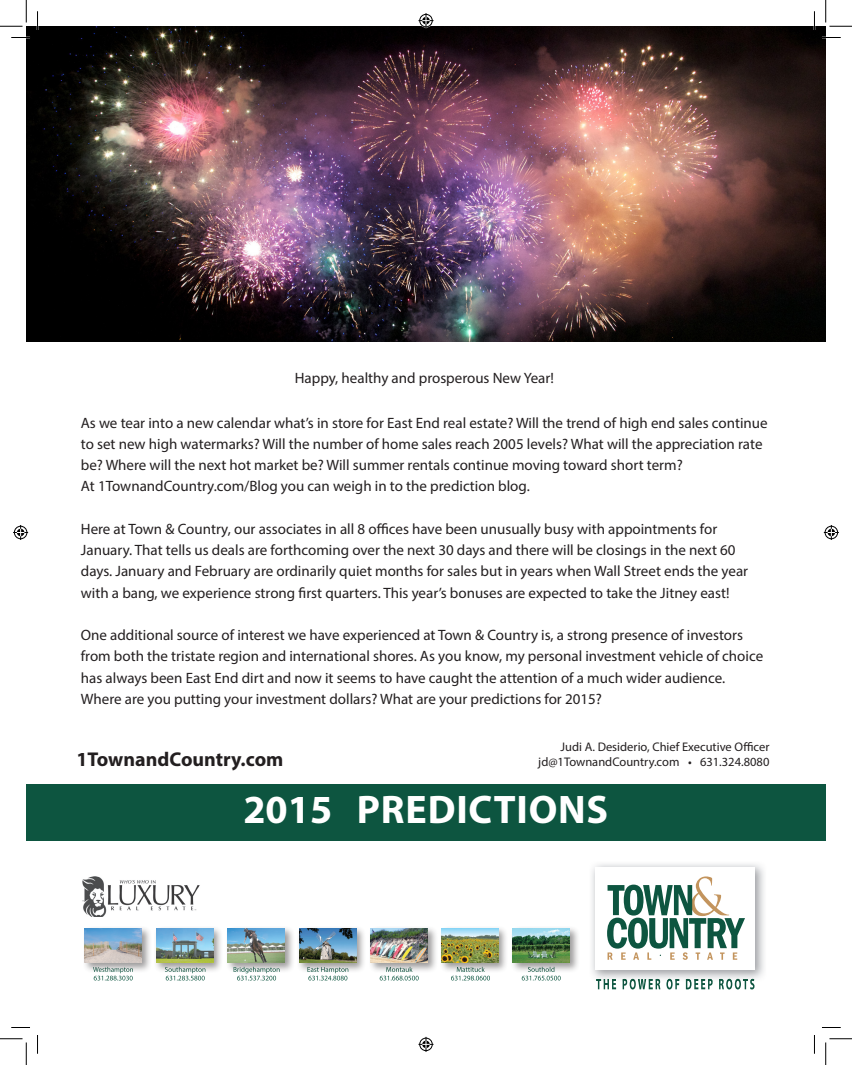
<style>
.page{position:relative;width:852px;height:1065px;background:#fff}
.page>*{position:absolute;margin:0;border:0;box-sizing:border-box;transform-origin:0 0}
.t1{font:700 40px "Myriad Pro";letter-spacing:.02em;color:#fff}
.t2{font:700 20px "Myriad Pro";color:#231f20}
.t3{font:15px/21.2px "Myriad Pro";color:#231f20}
.t4{font:12.5px "Myriad Pro";color:#231f20}
</style>
<div class="page">
<img style="left:82px;top:876px;width:118px;height:41px">
<div style="left:225px;top:926px;width:70px;height:47px;background:#231f20;opacity:.45"></div>
<img style="left:228px;top:928px;width:56px;height:35px">
<svg style="left:93px;top:973px;width:40px;height:7px"></svg>
<svg style="left:165px;top:973px;width:40px;height:7px"></svg>
<svg style="left:233px;top:967px;width:46px;height:13px"></svg>
<svg style="left:308px;top:973px;width:40px;height:7px"></svg>
<svg style="left:379px;top:975px;width:39px;height:5px"></svg>
<svg style="left:451px;top:975px;width:39px;height:5px"></svg>
<svg style="left:521px;top:975px;width:39px;height:5px"></svg>
<div style="left:82px;top:926px;width:70px;height:47px;background:#231f20;opacity:.45"></div>
<img style="left:85px;top:928px;width:56px;height:35px">
<div style="left:154px;top:926px;width:69px;height:47px;background:#231f20;opacity:.45"></div>
<img style="left:156px;top:928px;width:57px;height:35px">
<div style="left:296px;top:926px;width:70px;height:47px;background:#231f20;opacity:.45"></div>
<img style="left:299px;top:928px;width:57px;height:35px">
<div style="left:368px;top:926px;width:70px;height:47px;background:#231f20;opacity:.45"></div>
<img style="left:370px;top:928px;width:57px;height:35px">
<div style="left:439px;top:926px;width:69px;height:47px;background:#231f20;opacity:.45"></div>
<img style="left:441px;top:928px;width:57px;height:35px">
<div style="left:510px;top:926px;width:70px;height:47px;background:#231f20;opacity:.45"></div>
<img style="left:512px;top:928px;width:57px;height:35px">
<div style="left:26px;top:784px;width:799px;height:56px;background:#0d5540"></div>
<img style="left:26px;top:26px;width:799px;height:315px">
<svg style="left:597px;top:982px;width:157px;height:7px"></svg>
<img style="left:592px;top:864px;width:172px;height:117px">
<img style="left:596px;top:979px;width:158px;height:3px">
<div style="left:595px;top:867px;width:159px;height:103px;background:#fff"></div>
<svg style="left:607px;top:876px;width:137px;height:84px"></svg>
<svg style="left:11px;top:37px;width:19px;height:1px"></svg>
<svg style="left:821px;top:37px;width:19px;height:1px"></svg>
<svg style="left:11px;top:1027px;width:19px;height:1px"></svg>
<svg style="left:822px;top:1027px;width:18px;height:1px"></svg>
<svg style="left:37px;top:11px;width:1px;height:19px"></svg>
<svg style="left:37px;top:1035px;width:1px;height:19px"></svg>
<svg style="left:813px;top:11px;width:2px;height:19px"></svg>
<svg style="left:814px;top:1035px;width:1px;height:19px"></svg>
<svg style="left:0;top:0;width:27px;height:27px"></svg>
<svg style="left:0;top:1039px;width:27px;height:26px"></svg>
<svg style="left:825px;top:0;width:26px;height:27px"></svg>
<svg style="left:825px;top:1039px;width:26px;height:26px"></svg>
<svg style="left:418px;top:13px;width:15px;height:15px"></svg>
<svg style="left:418px;top:1037px;width:15px;height:15px"></svg>
<svg style="left:13px;top:525px;width:15px;height:15px"></svg>
<svg style="left:823px;top:525px;width:15px;height:15px"></svg>
<p class="t3" style="left:295px;top:367px;width:260px">Happy, healthy and prosperous New Year!</p>
<p class="t3" style="left:81px;top:412px;width:688px">As we tear into a new calendar what’s in store for East End real estate? Will the trend of high end sales continue to set new high watermarks? Will the number of home sales reach 2005 levels? What will the appreciation rate be? Where will the next hot market be? Will summer rentals continue moving toward short term?</p>
<p class="t3" style="left:81px;top:475px;width:450px">At 1TownandCountry.com/Blog you can weigh in to the prediction blog.</p>
<p class="t3" style="left:81px;top:518px;width:637px">Here at Town &amp; Country, our associates in all 8 offices have been unusually busy with appointments for</p>
<p class="t3" style="left:81px;top:539px;width:668px">January. That tells us deals are forthcoming over the next 30 days and there will be closings in the next 60 days. January and February are ordinarily quiet months for sales but in years when Wall Street ends the year with a bang, we experience strong first quarters. This year’s bonuses are expected to take the Jitney east!</p>
<p class="t3" style="left:81px;top:624px;width:683px">One additional source of interest we have experienced at Town &amp; Country is, a strong presence of investors from both the tristate region and international shores. As you know, my personal investment vehicle of choice has always been East End dirt and now it seems to have caught the attention of a much wider audience.<br>Where are you putting your investment dollars? What are your predictions for 2015?</p>
<p class="t2" style="left:76px;top:747px;width:208px">1TownandCountry.com</p>
<p class="t4" style="left:560px;top:740px;width:210px">Judi A. Desiderio, Chief Executive Officer</p>
<p class="t4" style="left:538px;top:755px;width:232px">jd@1TownandCountry.com <sup>.</sup> 631.324.8080</p>
<p class="t1" style="left:243px;top:783px;width:366px">2015 PREDICTIONS</p>
</div>
